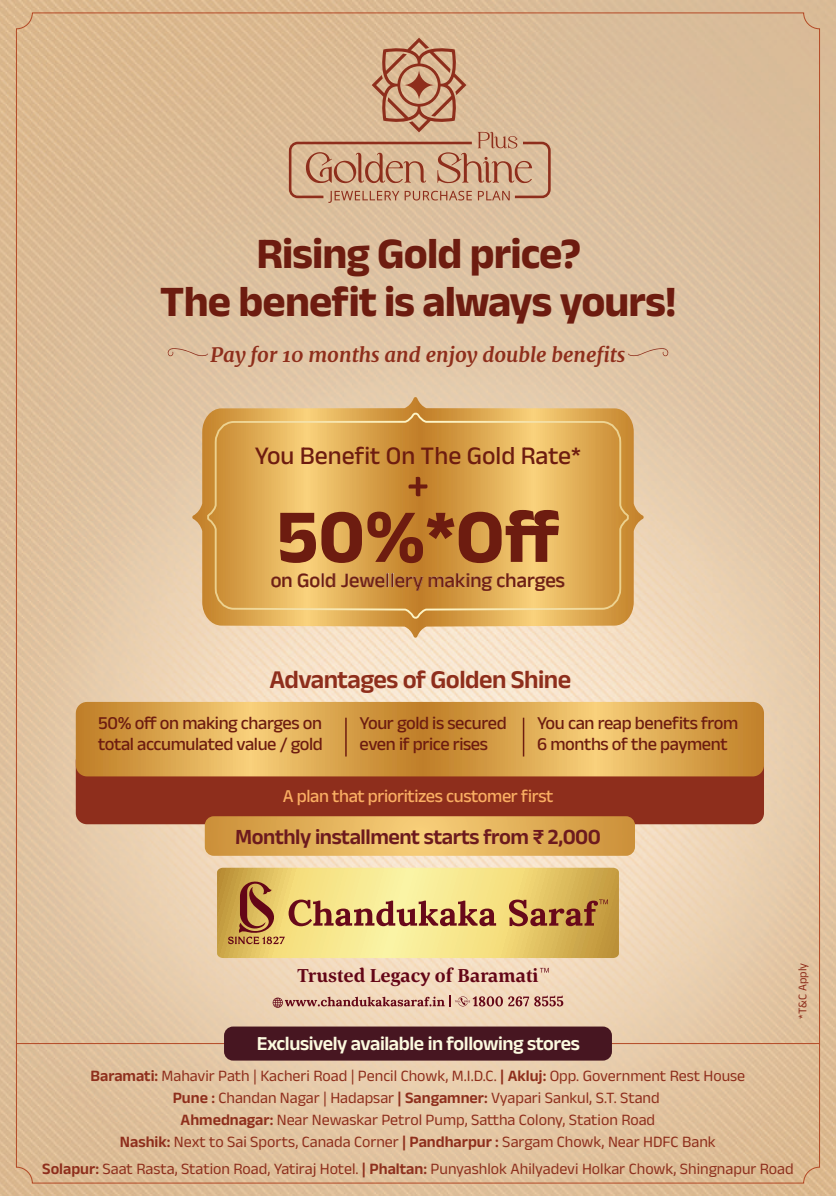
<style>
.page{position:relative;width:836px;height:1196px;background:#fff}
.page>*{position:absolute;margin:0;border:0;box-sizing:border-box;transform-origin:0 0}
.t1{font:700 76.8px "Anek Devanagari";color:#6d1c10}
.t2{font:700 44px/48px "Anek Devanagari";letter-spacing:-.02em;color:#6d1c10;text-align:center}
.t3{font:600 26px "Anek Devanagari";letter-spacing:-.02em;color:#8e2e1c}
.t4{font:500 25.6px "Anek Devanagari";color:#6d1c10}
.t5{font:600 22px "Anek Devanagari";letter-spacing:-.02em;color:#6c1a1e}
.t6{font:500 20.6px "Anek Devanagari";color:#6d1c10}
.t7{font:600 20px "Anek Devanagari";letter-spacing:-.02em;color:#fcfadf}
.t8{font:italic 700 20px "Merriweather";color:#8e2e1c}
.t9{font:700 19.4px "Corda";color:#640617}
.t10{font:500 18.4px/20.8px "Anek Devanagari";letter-spacing:-.02em;color:#6d1c10}
.t11{font:500 18.4px "Anek Devanagari";letter-spacing:-.02em;color:#faaf63}
.t12{font:16px/22px "Anek Devanagari";color:#8e2e1c;text-align:center}
.t13{font:16px "Anek Devanagari";color:#8e301e}
.t14{font:12px "Anek Devanagari";color:#8e2e1c}
.s1{font-weight:600}
.s2{font-weight:600;color:#8e2e1c}
.s3{color:#8e2e1c}
</style>
<div class="page">
<img style="left:0;top:0;width:835px;height:1195px">
<svg style="left:289px;top:38px;width:261px;height:165px;background:#d0a887"></svg>
<svg style="left:167px;top:348px;width:41px;height:9px"></svg>
<svg style="left:627px;top:348px;width:41px;height:9px"></svg>
<div style="left:76px;top:749px;width:687px;height:75px;background:#8e2e1c;border-radius:11px"></div>
<svg style="left:76px;top:701px;width:687px;height:75px;background:#daa650"></svg>
<svg style="left:205px;top:816px;width:429px;height:39px;background:#e0ae58"></svg>
<hr style="left:345px;top:717px;width:1px;height:39px;background:#6d1c10">
<hr style="left:522px;top:717px;width:2px;height:39px;background:#6d1c10">
<svg style="left:192px;top:397px;width:451px;height:241px;background:#e6c79d"></svg>
<svg style="left:205px;top:410px;width:426px;height:211px;background:#dda953"></svg>
<svg style="left:271px;top:576px;width:20px;height:11px"></svg>
<svg style="left:298px;top:573px;width:37px;height:14px"></svg>
<svg style="left:341px;top:573px;width:82px;height:17px"></svg>
<svg style="left:429px;top:573px;width:135px;height:17px;background:#e7bd6e"></svg>
<svg style="left:408px;top:477px;width:19px;height:19px"></svg>
<hr style="left:16px;top:1042px;width:251px;height:1px;background:#b44925">
<hr style="left:568px;top:1042px;width:251px;height:1px;background:#b44925">
<div style="left:224px;top:1026px;width:387px;height:34px;background:#471621;border-radius:9px"></div>
<svg style="left:217px;top:867px;width:401px;height:90px;background:#dbbc6e"></svg>
<svg style="left:539px;top:967px;width:9px;height:5px"></svg>
<svg style="left:272px;top:995px;width:291px;height:12px;background:#c79a8a"></svg>
<h2 class="t2" style="left:160px;top:229px;width:518px">Rising Gold price?<br>The benefit is always yours!</h2>
<p class="t8" style="left:210px;top:341px;width:416px">Pay for 10 months and enjoy double benefits</p>
<h3 class="t4" style="left:255px;top:440px;width:327px">You Benefit On The Gold Rate*</h3>
<h1 class="t1" style="left:276px;top:490px;width:284px">50%*Off</h1>
<p class="t6" style="left:271px;top:567px;width:296px">on Gold Jewellery making charges</p>
<h3 class="t3" style="left:269px;top:664px;width:303px">Advantages of Golden Shine</h3>
<p class="t10" style="left:98px;top:712px;width:226px">50% off on making charges on total accumulated value / gold</p>
<p class="t10" style="left:359px;top:712px;width:148px">Your gold is secured even if price rises</p>
<p class="t10" style="left:537px;top:712px;width:202px">You can reap benefits from<br>6 months of the payment</p>
<p class="t11" style="left:283px;top:784px;width:272px">A plan that prioritizes customer first</p>
<h3 class="t5" style="left:235px;top:823px;width:367px">Monthly installment starts from ₹ 2,000</h3>
<p class="t9" style="left:297px;top:962px;width:243px">Trusted Legacy of Baramati</p>
<p class="t14" style="left:794px;top:1018px;width:57px;rotate:-90deg">*T&amp;C Apply</p>
<p class="t7" style="left:257px;top:1030px;width:324px">Exclusively available in following stores</p>
<p class="t12" style="left:90px;top:1064px;width:656px"><span class="s1">Baramati:</span> Mahavir Path | Kacheri Road | Pencil Chowk, M.I.D.C. <span class="s1">| Akluj:</span> Opp. Government Rest House <span class="s1">Pune :</span> Chandan Nagar | Hadapsar <span class="s1">| Sangamner:</span> Vyapari Sankul, S.T. Stand<br><span class="s1">Ahmednagar:</span> Near Newaskar Petrol Pump, Sattha Colony, Station Road<br><span class="s1">Nashik:</span> Next to Sai Sports, Canada Corner <span class="s1">| Pandharpur :</span> Sargam Chowk, Near HDFC Bank</p>
<p class="t13" style="left:42px;top:1159px;width:752px"><span class="s2">Solapur:</span> <span class="s3">Saat Rasta, Station Road, Yatiraj Hotel.</span> <span class="s2">|</span> <span class="s1">Phaltan:</span> Punyashlok Ahilyadevi Holkar Chowk, Shingnapur Road</p>
</div>
